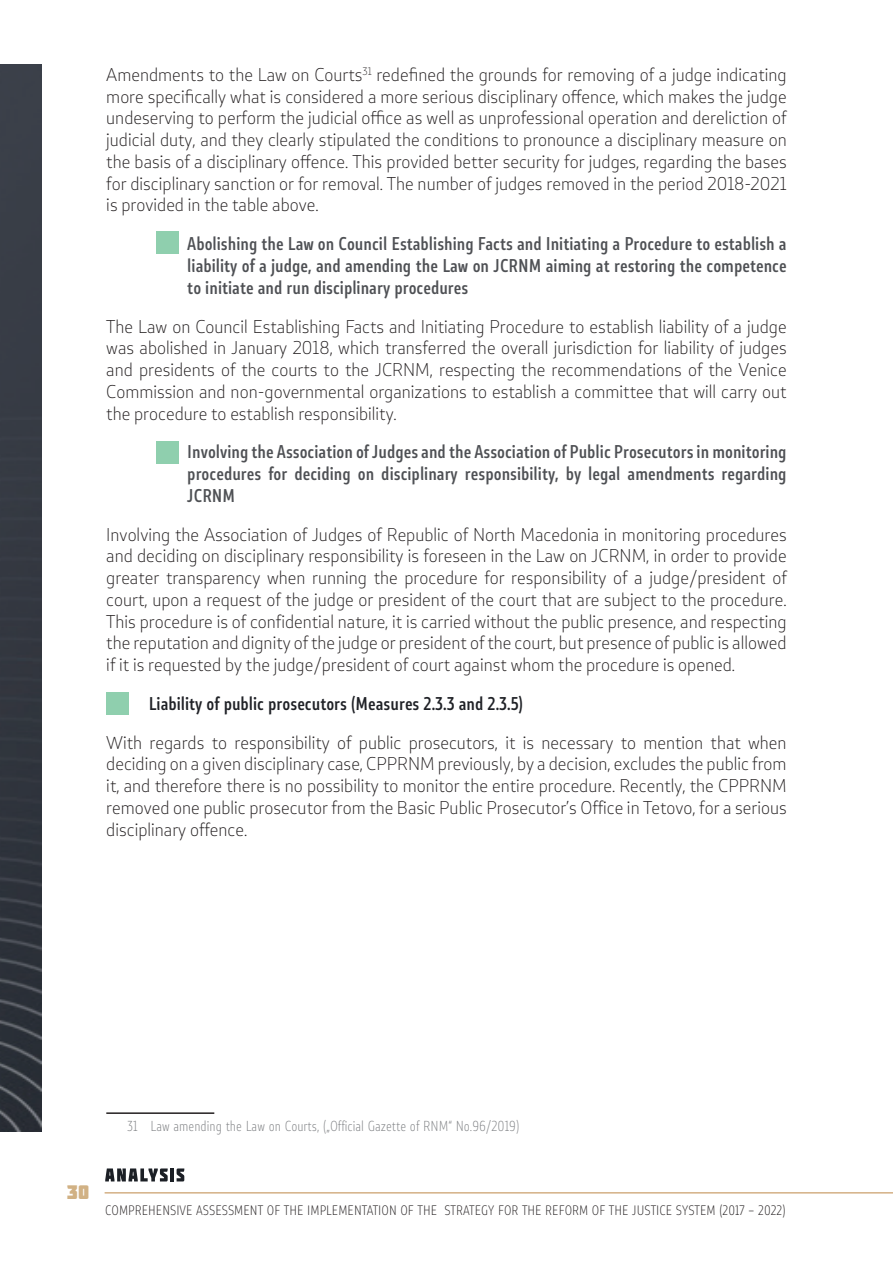
<style>
.page{position:relative;width:893px;height:1263px;background:#fff}
.page>*{position:absolute;margin:0;border:0;box-sizing:border-box;transform-origin:0 0}
.t1{font:19.5px "Molot";color:#d1b184}
.t2{font:300 17.25px/21.8px "Stobi Sans";color:#231f20;text-align:justify}
.t3{font:500 17.25px/21.8px "Stobi Sans Cn";color:#4e5054;text-align:justify}
.List_Paragraph{font:500 17.25px "Stobi Sans Cn";color:#1f2126}
.Footnote_text{font:300 13.5px "Stobi Sans Cn";color:#808285}
.t4{font:300 12.75px "Stobi Sans Cn";letter-spacing:.005em;color:#231f20}
</style>
<div class="page">
<img style="left:0;top:64px;width:41px;height:1067px">
<hr style="left:105px;top:1192px;width:788px;height:1px;background:#d4b085">
<svg style="left:105px;top:1168px;width:63px;height:13px"></svg>
<hr style="left:170px;top:1168px;width:4px;height:13px;background:#1b1f25">
<svg style="left:177px;top:1168px;width:7px;height:13px"></svg>
<hr style="left:106px;top:1112px;width:108px;height:2px;background:#231f20">
<div style="left:106px;top:692px;width:22px;height:22px;background:#8fcfae"></div>
<div style="left:156px;top:441px;width:23px;height:22px;background:#8fcfae"></div>
<div style="left:156px;top:232px;width:23px;height:22px;background:#8fcfae"></div>
<p class="t2" style="left:106px;top:63px;width:682px">Amendments to the Law on Courts<sup>31</sup> redefined the grounds for removing of a judge indicating more specifically what is considered a more serious disciplinary offence, which makes the judge undeserving to perform the judicial office as well as unprofessional operation and dereliction of judicial duty, and they clearly stipulated the conditions to pronounce a disciplinary measure on the basis of a disciplinary offence. This provided better security for judges, regarding the bases for disciplinary sanction or for removal. The number of judges removed in the period 2018-2021 is provided in the table above.</p>
<p class="t3" style="left:187px;top:233px;width:601px;text-indent:-27px">❖ Abolishing the Law on Council Establishing Facts and Initiating a Procedure to establish a liability of a judge, and amending the Law on JCRNM aiming at restoring the competence to initiate and run disciplinary procedures</p>
<p class="t2" style="left:106px;top:315px;width:682px">The Law on Council Establishing Facts and Initiating Procedure to establish liability of a judge was abolished in January 2018, which transferred the overall jurisdiction for liability of judges and presidents of the courts to the JCRNM, respecting the recommendations of the Venice Commission and non-governmental organizations to establish a committee that will carry out the procedure to establish responsibility.</p>
<p class="t3" style="left:187px;top:441px;width:601px;text-indent:-27px">❖ Involving the Association of Judges and the Association of Public Prosecutors in monitoring procedures for deciding on disciplinary responsibility, by legal amendments regarding JCRNM</p>
<p class="t2" style="left:106px;top:523px;width:682px">Involving the Association of Judges of Republic of North Macedonia in monitoring procedures and deciding on disciplinary responsibility is foreseen in the Law on JCRNM, in order to provide greater transparency when running the procedure for responsibility of a judge/president of court, upon a request of the judge or president of the court that are subject to the procedure.<br>This procedure is of confidential nature, it is carried without the public presence, and respecting the reputation and dignity of the judge or president of the court, but presence of public is allowed if it is requested by the judge/president of court against whom the procedure is opened.</p>
<p class="List_Paragraph" style="left:149px;top:692px;width:376px">Liability of public prosecutors (Measures 2.3.3 and 2.3.5)</p>
<p class="t2" style="left:106px;top:731px;width:682px">With regards to responsibility of public prosecutors, it is necessary to mention that when deciding on a given disciplinary case, CPPRNM previously, by a decision, excludes the public from it, and therefore there is no possibility to monitor the entire procedure. Recently, the CPPRNM removed one public prosecutor from the Basic Public Prosecutor’s Office in Tetovo, for a serious disciplinary offence.</p>
<p class="Footnote_text" style="left:127px;top:1117px;width:394px">31 Law amending the Law on Courts, („Official Gazette of RNM“ No.96/2019)</p>
<p class="t1" style="left:67px;top:1181px;width:23px">30</p>
<p class="t4" style="left:105px;top:1202px;width:682px">COMPREHENSIVE ASSESSMENT OF THE IMPLEMENTATION OF THE STRATEGY FOR THE REFORM OF THE JUSTICE SYSTEM (2017 – 2022)</p>
</div>
